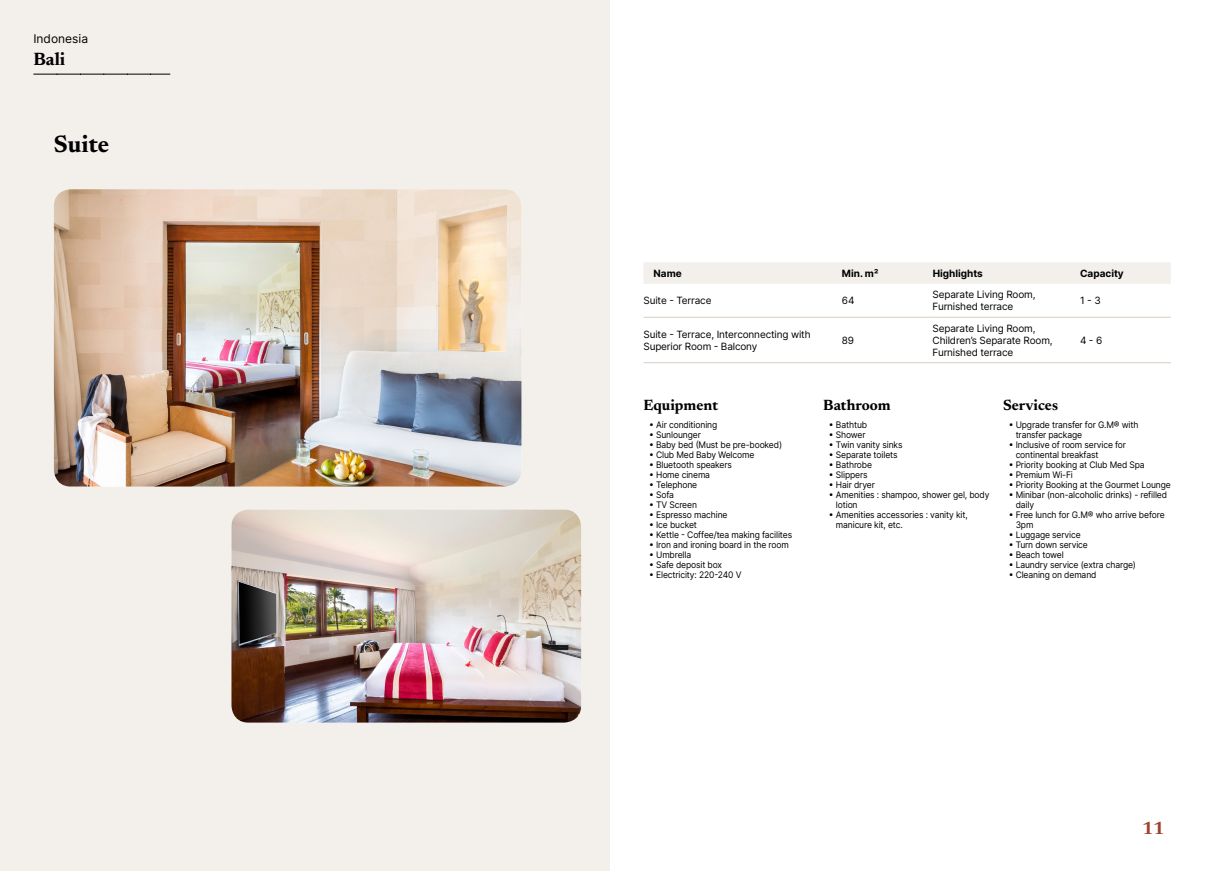
<style>
.page{position:relative;width:1219px;height:871px;background:#fff}
.page>*{position:absolute;margin:0;border:0;box-sizing:border-box;transform-origin:0 0}
.t1{font:700 24px "Newsreader 24 pt";color:#000}
.t2{font:700 18px "Newsreader 24 pt";color:#000}
.t3{font:700 18px "Newsreader 24 pt";color:#9d432c}
.t4{font:700 15px "Newsreader 24 pt";color:#000}
.t5{font:12px "Inter";color:#000}
.t6{font:10px/12px "Inter";letter-spacing:-.015em;color:#000}
.t7{font:700 10px "Inter";color:#000}
.t8{font:9px/10px "Inter";letter-spacing:-.015em;color:#000;scale:.95 1}
</style>
<div class="page">
<div style="left:0;top:0;width:609px;height:870px;background:#f3f0ec"></div>
<img style="left:54px;top:189px;width:467px;height:297px">
<img style="left:231px;top:509px;width:350px;height:213px">
<svg style="left:34px;top:74px;width:136px;height:1px"></svg>
<div style="left:644px;top:262px;width:527px;height:22px;background:#f3f0ec"></div>
<hr style="left:643px;top:316px;width:199px;height:1px;background:#d7cdc1">
<hr style="left:842px;top:316px;width:91px;height:1px;background:#d7cdc1">
<hr style="left:933px;top:316px;width:147px;height:1px;background:#d7cdc1">
<hr style="left:1080px;top:316px;width:91px;height:1px;background:#d7cdc1">
<hr style="left:643px;top:362px;width:199px;height:1px;background:#d7cdc1">
<hr style="left:842px;top:362px;width:91px;height:1px;background:#d7cdc1">
<hr style="left:933px;top:362px;width:147px;height:1px;background:#d7cdc1">
<hr style="left:1080px;top:362px;width:91px;height:1px;background:#d7cdc1">
<h3 class="t5" style="left:33px;top:30px;width:56px">Indonesia</h3>
<h2 class="t2" style="left:33px;top:46px;width:33px">Bali</h2>
<h1 class="t1" style="left:54px;top:127px;width:57px">Suite</h1>
<p class="t7" style="left:653px;top:266px;width:30px">Name</p>
<p class="t7" style="left:842px;top:266px;width:38px">Min. m²</p>
<p class="t7" style="left:933px;top:266px;width:52px">Highlights</p>
<p class="t7" style="left:1080px;top:266px;width:45px">Capacity</p>
<p class="t6" style="left:643px;top:294px;width:70px">Suite - Terrace</p>
<p class="t6" style="left:842px;top:294px;width:14px">64</p>
<p class="t6" style="left:933px;top:288px;width:104px">Separate Living Room,<br>Furnished terrace</p>
<p class="t6" style="left:1080px;top:294px;width:22px">1 - 3</p>
<p class="t6" style="left:643px;top:327px;width:169px">Suite - Terrace, Interconnecting with<br>Superior Room - Balcony</p>
<p class="t6" style="left:842px;top:333px;width:14px">89</p>
<p class="t6" style="left:933px;top:321px;width:122px">Separate Living Room,<br>Children’s Separate Room,<br>Furnished terrace</p>
<p class="t6" style="left:1080px;top:333px;width:24px">4 - 6</p>
<h3 class="t4" style="left:643px;top:394px;width:76px">Equipment</h3>
<p class="t8" style="left:649px;top:419px;width:73px">• Air conditioning</p>
<p class="t8" style="left:649px;top:429px;width:56px">• Sunlounger</p>
<p class="t8" style="left:649px;top:439px;width:141px">• Baby bed (Must be pre-booked)</p>
<p class="t8" style="left:649px;top:449px;width:112px">• Club Med Baby Welcome</p>
<p class="t8" style="left:649px;top:459px;width:89px">• Bluetooth speakers</p>
<p class="t8" style="left:649px;top:469px;width:66px">• Home cinema</p>
<p class="t8" style="left:649px;top:479px;width:52px">• Telephone</p>
<p class="t8" style="left:649px;top:489px;width:28px">• Sofa</p>
<p class="t8" style="left:649px;top:499px;width:52px">• TV Screen</p>
<p class="t8" style="left:649px;top:509px;width:84px">• Espresso machine</p>
<p class="t8" style="left:649px;top:519px;width:52px">• Ice bucket</p>
<p class="t8" style="left:649px;top:529px;width:152px">• Kettle - Coffee/tea making facilites</p>
<p class="t8" style="left:649px;top:539px;width:148px">• Iron and ironing board in the room</p>
<p class="t8" style="left:649px;top:549px;width:46px">• Umbrella</p>
<p class="t8" style="left:649px;top:559px;width:78px">• Safe deposit box</p>
<p class="t8" style="left:649px;top:569px;width:99px">• Electricity: 220-240 V</p>
<h3 class="t4" style="left:823px;top:394px;width:69px">Bathroom</h3>
<p class="t8" style="left:829px;top:419px;width:42px">• Bathtub</p>
<p class="t8" style="left:829px;top:429px;width:40px">• Shower</p>
<p class="t8" style="left:829px;top:439px;width:79px">• Twin vanity sinks</p>
<p class="t8" style="left:829px;top:449px;width:74px">• Separate toilets</p>
<p class="t8" style="left:829px;top:459px;width:47px">• Bathrobe</p>
<p class="t8" style="left:829px;top:469px;width:42px">• Slippers</p>
<p class="t8" style="left:829px;top:479px;width:50px">• Hair dryer</p>
<p class="t8" style="left:836px;top:489px;width:163px;text-indent:-7px">• Amenities : shampoo, shower gel, body lotion</p>
<p class="t8" style="left:836px;top:509px;width:140px;text-indent:-7px">• Amenities accessories : vanity kit, manicure kit, etc.</p>
<h3 class="t4" style="left:1003px;top:394px;width:57px">Services</h3>
<p class="t8" style="left:1016px;top:419px;width:131px;text-indent:-7px">• Upgrade transfer for G.M® with transfer package</p>
<p class="t8" style="left:1016px;top:439px;width:118px;text-indent:-7px">• Inclusive of room service for continental breakfast</p>
<p class="t8" style="left:1009px;top:459px;width:145px">• Priority booking at Club Med Spa</p>
<p class="t8" style="left:1009px;top:469px;width:69px">• Premium Wi-Fi</p>
<p class="t8" style="left:1009px;top:479px;width:172px">• Priority Booking at the Gourmet Lounge</p>
<p class="t8" style="left:1016px;top:489px;width:161px;text-indent:-7px">• Minibar (non-alcoholic drinks) - refilled daily</p>
<p class="t8" style="left:1016px;top:509px;width:158px;text-indent:-7px">• Free lunch for G.M® who arrive before<br>3pm</p>
<p class="t8" style="left:1009px;top:529px;width:77px">• Luggage service</p>
<p class="t8" style="left:1009px;top:539px;width:85px">• Turn down service</p>
<p class="t8" style="left:1009px;top:549px;width:59px">• Beach towel</p>
<p class="t8" style="left:1009px;top:559px;width:136px">• Laundry service (extra charge)</p>
<p class="t8" style="left:1009px;top:569px;width:94px">• Cleaning on demand</p>
<h2 class="t3" style="left:1142px;top:814px;width:24px">11</h2>
</div>
